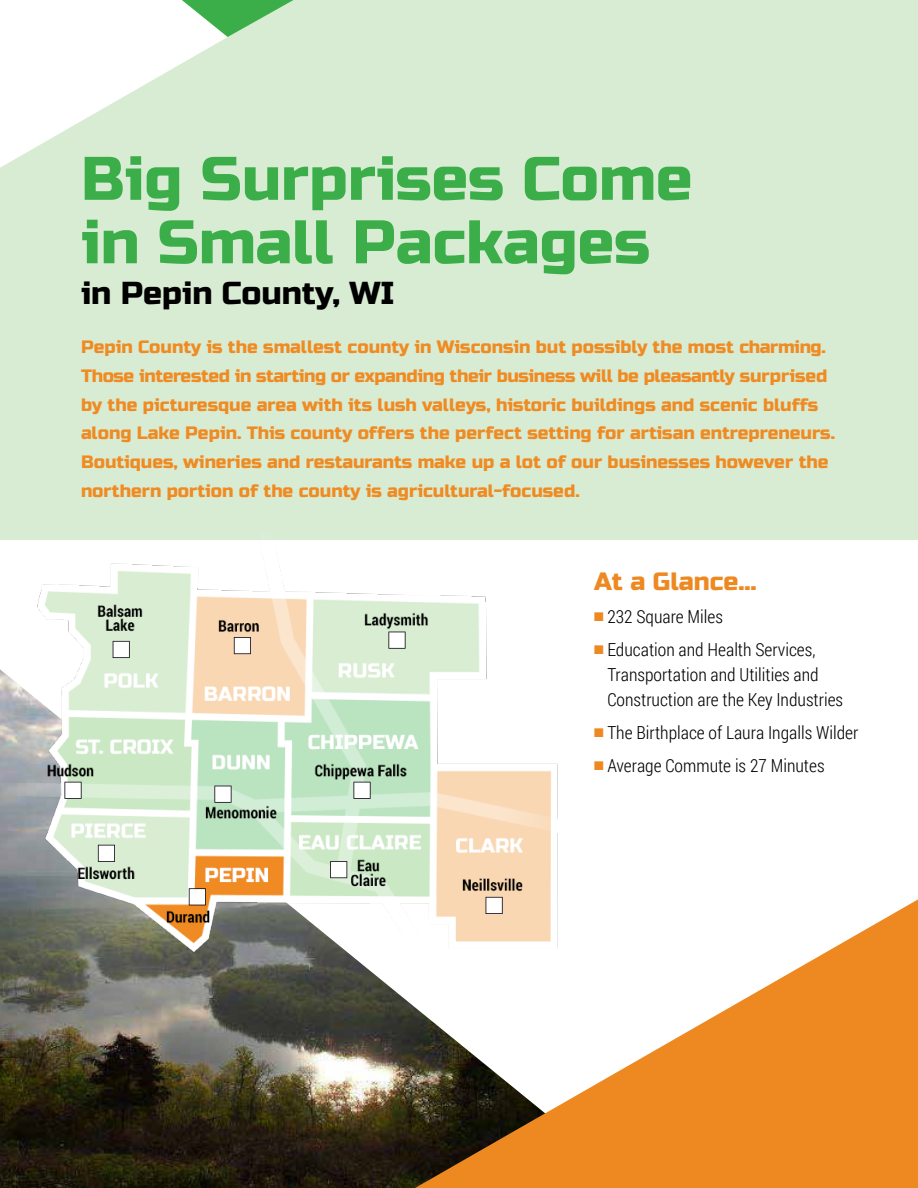
<style>
.page{position:relative;width:918px;height:1188px;background:#fff}
.page>*{position:absolute;margin:0;border:0;box-sizing:border-box;transform-origin:0 0}
.t1{font:61.35px/63.4px "Russo One";color:#3cae49}
.t2{font:31.8px "Russo One";color:#000}
.t3{font:25.05px "Russo One";color:#ee8922}
.t4{font:17.85px/28.7px "Russo One";color:#ef8b22}
.t5{font:300 17.85px/25px "Roboto Condensed";color:#000}
.s1{color:#ee8922}
</style>
<div class="page">
<div style="left:0;top:0;width:918px;height:540px;background:#d8ecd4"></div>
<img style="left:0;top:1005px;width:415px;height:183px">
<svg style="left:0;top:0;width:227px;height:168px;fill:#fff"></svg>
<svg style="left:182px;top:0;width:112px;height:37px"></svg>
<img style="left:0;top:563px;width:558px;height:442px">
<svg style="left:415px;top:899px;width:503px;height:289px;fill:#ee8922"></svg>
<h1 class="t1" style="left:81px;top:148px;width:613px">Big Surprises Come in Small Packages</h1>
<h2 class="t2" style="left:81px;top:274px;width:315px">in Pepin County, WI</h2>
<p class="t4" style="left:81px;top:333px;width:756px">Pepin County is the smallest county in Wisconsin but possibly the most charming.<br>Those interested in starting or expanding their business will be pleasantly surprised by the picturesque area with its lush valleys, historic buildings and scenic bluffs along Lake Pepin. This county offers the perfect setting for artisan entrepreneurs.<br>Boutiques, wineries and restaurants make up a lot of our businesses however the northern portion of the county is agricultural-focused.</p>
<h3 class="t3" style="left:594px;top:567px;width:164px">At a Glance…</h3>
<p class="t5" style="left:594px;top:604px;width:130px"><span class="s1">■</span> 232 Square Miles</p>
<p class="t5" style="left:607px;top:636px;width:237px;text-indent:-13px"><span class="s1">■</span> Education and Health Services,<br>Transportation and Utilities and<br>Construction are the Key Industries</p>
<p class="t5" style="left:594px;top:719px;width:266px"><span class="s1">■</span> The Birthplace of Laura Ingalls Wilder</p>
<p class="t5" style="left:594px;top:752px;width:232px"><span class="s1">■</span> Average Commute is 27 Minutes</p>
</div>
